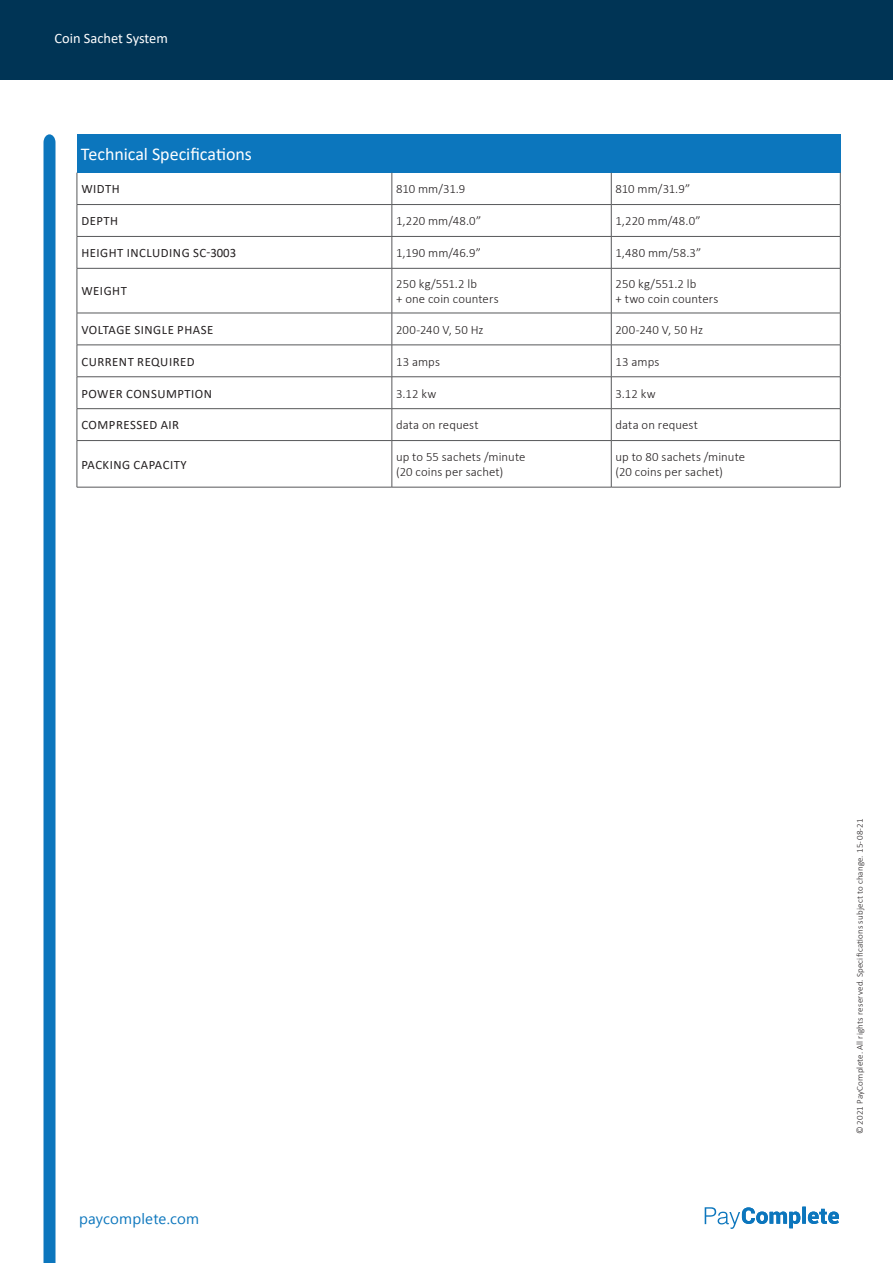
<style>
.page{position:relative;width:893px;height:1263px;background:#fff}
.page>*{position:absolute;margin:0;border:0;box-sizing:border-box;transform-origin:0 0}
.Titoli{font:18px "Calibri";letter-spacing:-.005em;color:#fff}
.t1{font:15px "Leelawadee UI";letter-spacing:.015em;color:#0c76bd}
.t2{font:14.4px "Calibri";color:#fff}
.Testo_Tabella{font:300 12.75px "Calibri";letter-spacing:.01em;color:#231f20}
.Testo_Tabella-2{font:12.75px "Calibri";letter-spacing:.04em;color:#231f20}
.t3{font:300 9px "Calibri";letter-spacing:.02em;color:#231f20}
</style>
<div class="page">
<div style="left:44px;top:134px;width:11px;height:1129px;background:#0c76bd"></div>
<svg style="left:705px;top:1206px;width:134px;height:23px"></svg>
<div style="left:0;top:0;width:893px;height:79px;background:#003455"></div>
<div style="left:77px;top:134px;width:763px;height:39px;background:#0c76bd"></div>
<hr style="left:77px;top:173px;width:1px;height:31px;background:#57585a">
<hr style="left:392px;top:173px;width:1px;height:31px;background:#57585a">
<hr style="left:611px;top:173px;width:1px;height:31px;background:#57585a">
<hr style="left:840px;top:173px;width:1px;height:31px;background:#57585a">
<hr style="left:77px;top:204px;width:315px;height:1px;background:#57585a">
<hr style="left:77px;top:205px;width:1px;height:31px;background:#57585a">
<hr style="left:392px;top:204px;width:219px;height:1px;background:#57585a">
<hr style="left:392px;top:205px;width:1px;height:31px;background:#57585a">
<hr style="left:611px;top:204px;width:229px;height:1px;background:#57585a">
<hr style="left:611px;top:205px;width:1px;height:31px;background:#57585a">
<hr style="left:840px;top:205px;width:1px;height:31px;background:#57585a">
<hr style="left:77px;top:236px;width:315px;height:1px;background:#57585a">
<hr style="left:77px;top:237px;width:1px;height:31px;background:#57585a">
<hr style="left:392px;top:236px;width:219px;height:1px;background:#57585a">
<hr style="left:392px;top:237px;width:1px;height:31px;background:#57585a">
<hr style="left:611px;top:236px;width:229px;height:1px;background:#57585a">
<hr style="left:611px;top:237px;width:1px;height:31px;background:#57585a">
<hr style="left:840px;top:237px;width:1px;height:31px;background:#57585a">
<hr style="left:77px;top:268px;width:315px;height:1px;background:#57585a">
<hr style="left:77px;top:268px;width:1px;height:45px;background:#57585a">
<hr style="left:392px;top:268px;width:219px;height:1px;background:#57585a">
<hr style="left:392px;top:268px;width:1px;height:45px;background:#57585a">
<hr style="left:611px;top:268px;width:229px;height:1px;background:#57585a">
<hr style="left:611px;top:268px;width:1px;height:45px;background:#57585a">
<hr style="left:840px;top:268px;width:1px;height:45px;background:#57585a">
<hr style="left:77px;top:313px;width:315px;height:1px;background:#57585a">
<hr style="left:77px;top:313px;width:1px;height:32px;background:#57585a">
<hr style="left:392px;top:313px;width:219px;height:1px;background:#57585a">
<hr style="left:392px;top:313px;width:1px;height:32px;background:#57585a">
<hr style="left:611px;top:313px;width:229px;height:1px;background:#57585a">
<hr style="left:611px;top:313px;width:1px;height:32px;background:#57585a">
<hr style="left:840px;top:313px;width:1px;height:32px;background:#57585a">
<hr style="left:77px;top:345px;width:315px;height:1px;background:#57585a">
<hr style="left:77px;top:345px;width:1px;height:32px;background:#57585a">
<hr style="left:392px;top:345px;width:219px;height:1px;background:#57585a">
<hr style="left:392px;top:345px;width:1px;height:32px;background:#57585a">
<hr style="left:611px;top:345px;width:229px;height:1px;background:#57585a">
<hr style="left:611px;top:345px;width:1px;height:32px;background:#57585a">
<hr style="left:840px;top:345px;width:1px;height:32px;background:#57585a">
<hr style="left:77px;top:376px;width:315px;height:1px;background:#57585a">
<hr style="left:77px;top:377px;width:1px;height:31px;background:#57585a">
<hr style="left:392px;top:376px;width:219px;height:1px;background:#57585a">
<hr style="left:392px;top:377px;width:1px;height:31px;background:#57585a">
<hr style="left:611px;top:376px;width:229px;height:1px;background:#57585a">
<hr style="left:611px;top:377px;width:1px;height:31px;background:#57585a">
<hr style="left:840px;top:377px;width:1px;height:31px;background:#57585a">
<hr style="left:77px;top:408px;width:315px;height:1px;background:#57585a">
<hr style="left:77px;top:409px;width:1px;height:31px;background:#57585a">
<hr style="left:392px;top:408px;width:219px;height:1px;background:#57585a">
<hr style="left:392px;top:409px;width:1px;height:31px;background:#57585a">
<hr style="left:611px;top:408px;width:229px;height:1px;background:#57585a">
<hr style="left:611px;top:409px;width:1px;height:31px;background:#57585a">
<hr style="left:840px;top:409px;width:1px;height:31px;background:#57585a">
<hr style="left:77px;top:440px;width:315px;height:1px;background:#57585a">
<hr style="left:77px;top:441px;width:1px;height:46px;background:#57585a">
<hr style="left:392px;top:440px;width:219px;height:1px;background:#57585a">
<hr style="left:392px;top:441px;width:1px;height:46px;background:#57585a">
<hr style="left:611px;top:440px;width:229px;height:1px;background:#57585a">
<hr style="left:611px;top:441px;width:1px;height:46px;background:#57585a">
<hr style="left:840px;top:441px;width:1px;height:46px;background:#57585a">
<hr style="left:77px;top:487px;width:315px;height:1px;background:#57585a">
<hr style="left:392px;top:487px;width:219px;height:1px;background:#57585a">
<hr style="left:611px;top:487px;width:229px;height:1px;background:#57585a">
<p class="t2" style="left:55px;top:28px;width:115px">Coin Sachet System</p>
<p class="Titoli" style="left:81px;top:142px;width:172px">Technical Specifications</p>
<p class="Testo_Tabella-2" style="left:81px;top:180px;width:40px">WIDTH</p>
<p class="Testo_Tabella" style="left:396px;top:181px;width:71px">810 mm/31.9</p>
<p class="Testo_Tabella" style="left:615px;top:181px;width:76px">810 mm/31.9”</p>
<p class="Testo_Tabella-2" style="left:81px;top:212px;width:38px">DEPTH</p>
<p class="Testo_Tabella" style="left:396px;top:213px;width:87px">1,220 mm/48.0”</p>
<p class="Testo_Tabella" style="left:615px;top:213px;width:87px">1,220 mm/48.0”</p>
<p class="Testo_Tabella-2" style="left:81px;top:244px;width:156px">HEIGHT INCLUDING SC-3003</p>
<p class="Testo_Tabella" style="left:396px;top:245px;width:86px">1,190 mm/46.9”</p>
<p class="Testo_Tabella" style="left:615px;top:245px;width:87px">1,480 mm/58.3”</p>
<p class="Testo_Tabella-2" style="left:81px;top:282px;width:47px">WEIGHT</p>
<p class="Testo_Tabella" style="left:396px;top:276px;width:82px">250 kg/551.2 lb</p>
<p class="Testo_Tabella" style="left:396px;top:291px;width:104px">+ one coin counters</p>
<p class="Testo_Tabella" style="left:615px;top:276px;width:82px">250 kg/551.2 lb</p>
<p class="Testo_Tabella" style="left:615px;top:291px;width:104px">+ two coin counters</p>
<p class="Testo_Tabella-2" style="left:81px;top:321px;width:133px">VOLTAGE SINGLE PHASE</p>
<p class="Testo_Tabella" style="left:396px;top:322px;width:89px">200-240 V, 50 Hz</p>
<p class="Testo_Tabella" style="left:615px;top:322px;width:89px">200-240 V, 50 Hz</p>
<p class="Testo_Tabella-2" style="left:81px;top:352px;width:115px">CURRENT REQUIRED</p>
<p class="Testo_Tabella" style="left:396px;top:353px;width:45px">13 amps</p>
<p class="Testo_Tabella" style="left:615px;top:353px;width:45px">13 amps</p>
<p class="Testo_Tabella-2" style="left:81px;top:384px;width:132px">POWER CONSUMPTION</p>
<p class="Testo_Tabella" style="left:396px;top:385px;width:42px">3.12 kw</p>
<p class="Testo_Tabella" style="left:615px;top:385px;width:42px">3.12 kw</p>
<p class="Testo_Tabella-2" style="left:81px;top:416px;width:99px">COMPRESSED AIR</p>
<p class="Testo_Tabella" style="left:396px;top:417px;width:84px">data on request</p>
<p class="Testo_Tabella" style="left:615px;top:417px;width:84px">data on request</p>
<p class="Testo_Tabella-2" style="left:81px;top:455px;width:107px">PACKING CAPACITY</p>
<p class="Testo_Tabella" style="left:396px;top:449px;width:131px">up to 55 sachets /minute</p>
<p class="Testo_Tabella" style="left:396px;top:464px;width:109px">(20 coins per sachet)</p>
<p class="Testo_Tabella" style="left:615px;top:449px;width:131px">up to 80 sachets /minute</p>
<p class="Testo_Tabella" style="left:615px;top:464px;width:109px">(20 coins per sachet)</p>
<p class="t1" style="left:79px;top:1208px;width:121px">paycomplete.com</p>
<p class="t3" style="left:854px;top:1134px;width:317px;rotate:-90deg">© 2021 PayComplete. All rights reserved. Specifications subject to change. 15-08-21</p>
</div>
